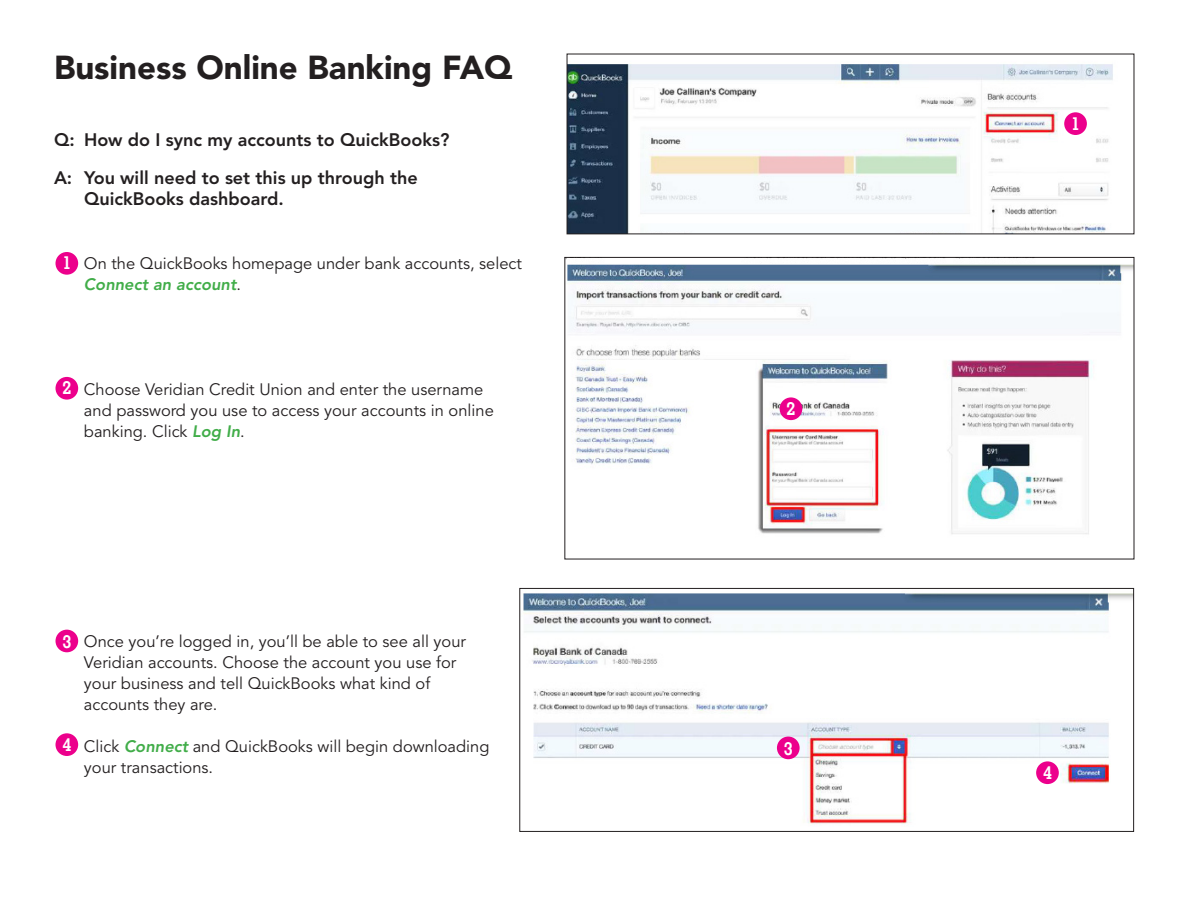
<style>
.page{position:relative;width:1188px;height:918px;background:#fff}
.page>*{position:absolute;margin:0;border:0;box-sizing:border-box;transform-origin:0 0}
.t1{font:900 33px "Avenir";color:#231f20}
.t2{font:800 18px/38.1px "Avenir";color:#231f20}
.t3{font:700 18px "Memphis LT Std";color:#fff}
.t4{font:16.5px/21px "Avenir";color:#231f20}
.s1{font-weight:800;font-style:italic;color:#41ad49}
</style>
<div class="page">
<div style="left:56px;top:252px;width:22px;height:23px;background:#ec008c;border-radius:50%"></div>
<div style="left:56px;top:377px;width:22px;height:23px;background:#ec008c;border-radius:50%"></div>
<div style="left:56px;top:630px;width:22px;height:22px;background:#ec008c;border-radius:50%"></div>
<img style="left:569px;top:64px;width:544px;height:168px">
<img style="left:567px;top:264px;width:565px;height:270px">
<div style="left:564px;top:257px;width:570px;height:302px;border:1px solid #231f20"></div>
<img style="left:523px;top:593px;width:609px;height:231px">
<div style="left:519px;top:588px;width:615px;height:244px;border:1px solid #231f20"></div>
<div style="left:1064px;top:112px;width:23px;height:23px;background:#ec008c;border-radius:50%"></div>
<div style="left:780px;top:397px;width:22px;height:23px;background:#ec008c;border-radius:50%"></div>
<div style="left:777px;top:737px;width:23px;height:22px;background:#ec008c;border-radius:50%"></div>
<div style="left:56px;top:733px;width:22px;height:23px;background:#ec008c;border-radius:50%"></div>
<div style="left:1036px;top:761px;width:23px;height:23px;background:#ec008c;border-radius:50%"></div>
<h1 class="t1" style="left:54px;top:48px;width:460px">Business Online Banking FAQ</h1>
<p class="t2" style="left:54px;top:120px;width:397px">Q: How do I sync my accounts to QuickBooks?<br>A: You will need to set this up through the</p>
<p class="t2" style="left:84px;top:180px;width:201px">QuickBooks dashboard.</p>
<p class="t3" style="left:62px;top:252px;width:10px">1</p>
<p class="t4" style="left:84px;top:253px;width:440px">On the QuickBooks homepage under bank accounts, select<br><span class="s1">Connect an account</span>.</p>
<p class="t3" style="left:62px;top:377px;width:10px">2</p>
<p class="t4" style="left:84px;top:379px;width:411px">Choose Veridian Credit Union and enter the username and password you use to access your accounts in online banking. Click <span class="s1">Log In</span>.</p>
<p class="t3" style="left:787px;top:397px;width:10px">2</p>
<p class="t4" style="left:84px;top:631px;width:384px">Once you’re logged in, you’ll be able to see all your Veridian accounts. Choose the account you use for your business and tell QuickBooks what kind of accounts they are.</p>
<p class="t4" style="left:84px;top:736px;width:407px">Click <span class="s1">Connect</span> and QuickBooks will begin downloading your transactions.</p>
<p class="t3" style="left:62px;top:630px;width:10px">3</p>
<p class="t3" style="left:62px;top:733px;width:10px">4</p>
<p class="t3" style="left:784px;top:737px;width:10px">3</p>
<p class="t3" style="left:1071px;top:112px;width:10px">1</p>
<p class="t3" style="left:1043px;top:762px;width:10px">4</p>
</div>
